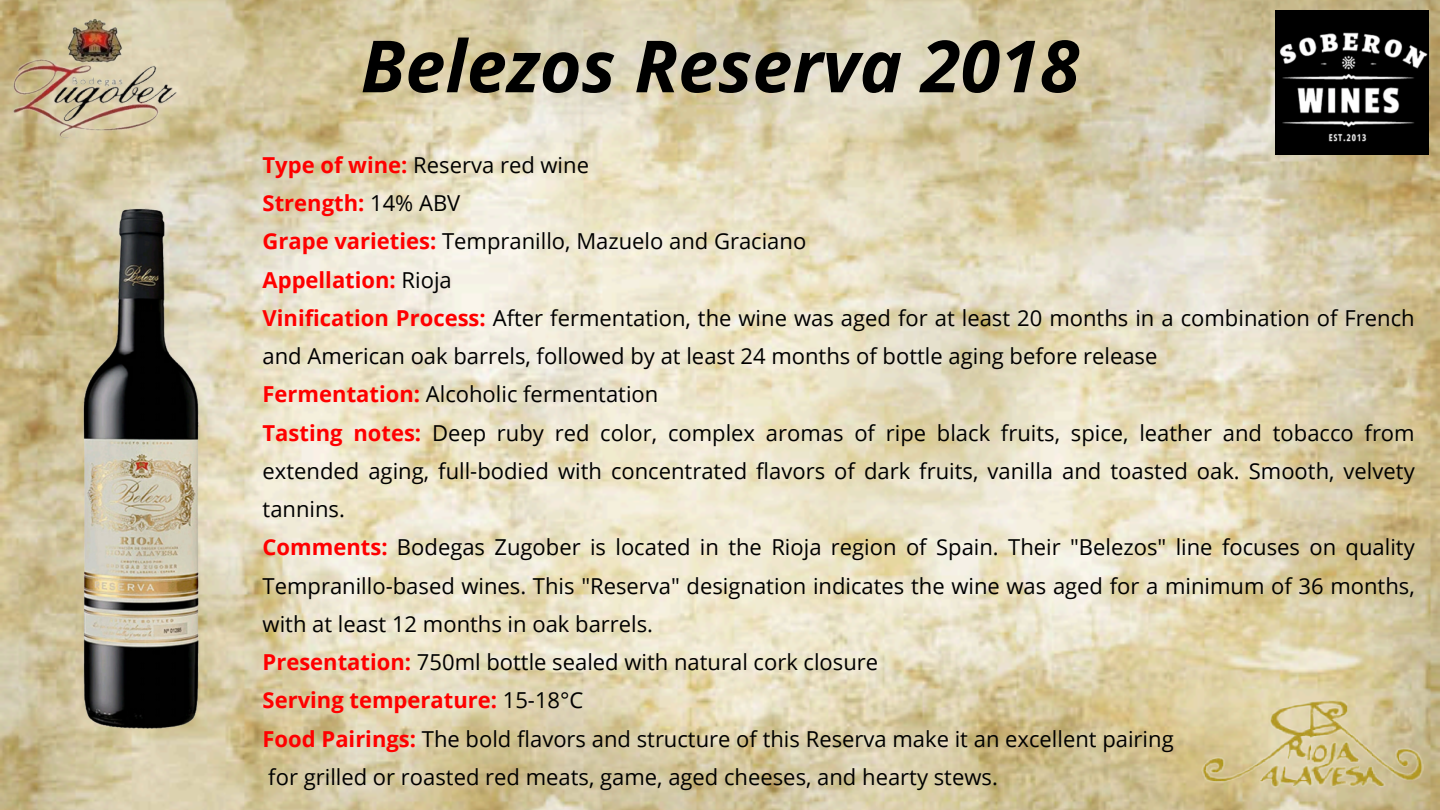
<style>
.page{position:relative;width:1440px;height:810px;background:#fff}
.page>*{position:absolute;margin:0;border:0;box-sizing:border-box;transform-origin:0 0}
.t1{font:italic 700 72px "Open Sans";color:#000}
.t2{font:22px/38.2px "Open Sans";color:#000;text-align:justify}
.t3{font:700 22px "Open Sans";color:#f00}
.s1{font-weight:700;color:#f00}
.s2{font-weight:400;color:#000}
</style>
<div class="page">
<img style="left:0;top:0;width:1440px;height:810px">
<img style="left:0;top:0;width:197px;height:154px">
<img style="left:1190px;top:684px;width:250px;height:126px">
<img style="left:81px;top:205px;width:120px;height:524px">
<img style="left:1275px;top:11px;width:154px;height:144px">
<p class="t1" style="left:361px;top:15px;width:720px">Belezos Reserva 2018</p>
<p class="t2" style="left:263px;top:145px;width:328px"><span class="s1">Type of wine:</span> Reserva red wine</p>
<p class="t3" style="left:263px;top:188px;width:199px">Strength: <span class="s2">14% ABV</span></p>
<p class="t2" style="left:263px;top:222px;width:545px"><span class="s1">Grape varieties:</span> Tempranillo, Mazuelo and Graciano</p>
<h1 class="t3" style="left:263px;top:264px;width:191px">Appellation: <span class="s2">Rioja</span></h1>
<p class="t2" style="left:263px;top:298px;width:1154px"><span class="s1">Vinification Process:</span> After fermentation, the wine was aged for at least 20 months in a combination of French and American oak barrels, followed by at least 24 months of bottle aging before release</p>
<p class="t2" style="left:263px;top:375px;width:397px"><span class="s1">Fermentation:</span> Alcoholic fermentation</p>
<p class="t2" style="left:263px;top:413px;width:1154px"><span class="s1">Tasting notes:</span> Deep ruby red color, complex aromas of ripe black fruits, spice, leather and tobacco from extended aging, full-bodied with concentrated flavors of dark fruits, vanilla and toasted oak. Smooth, velvety tannins.</p>
<p class="t2" style="left:263px;top:528px;width:1154px"><span class="s1">Comments:</span> Bodegas Zugober is located in the Rioja region of Spain. Their "Belezos" line focuses on quality Tempranillo-based wines. This "Reserva" designation indicates the wine was aged for a minimum of 36 months, with at least 12 months in oak barrels.</p>
<p class="t2" style="left:263px;top:643px;width:617px"><span class="s1">Presentation:</span> 750ml bottle sealed with natural cork closure</p>
<p class="t3" style="left:263px;top:685px;width:322px">Serving temperature: <span class="s2">15-18°C</span></p>
<p class="t2" style="left:263px;top:719px;width:913px"><span class="s1">Food Pairings:</span> The bold flavors and structure of this Reserva make it an excellent pairing</p>
<p class="t2" style="left:268px;top:757px;width:731px">for grilled or roasted red meats, game, aged cheeses, and hearty stews.</p>
</div>
